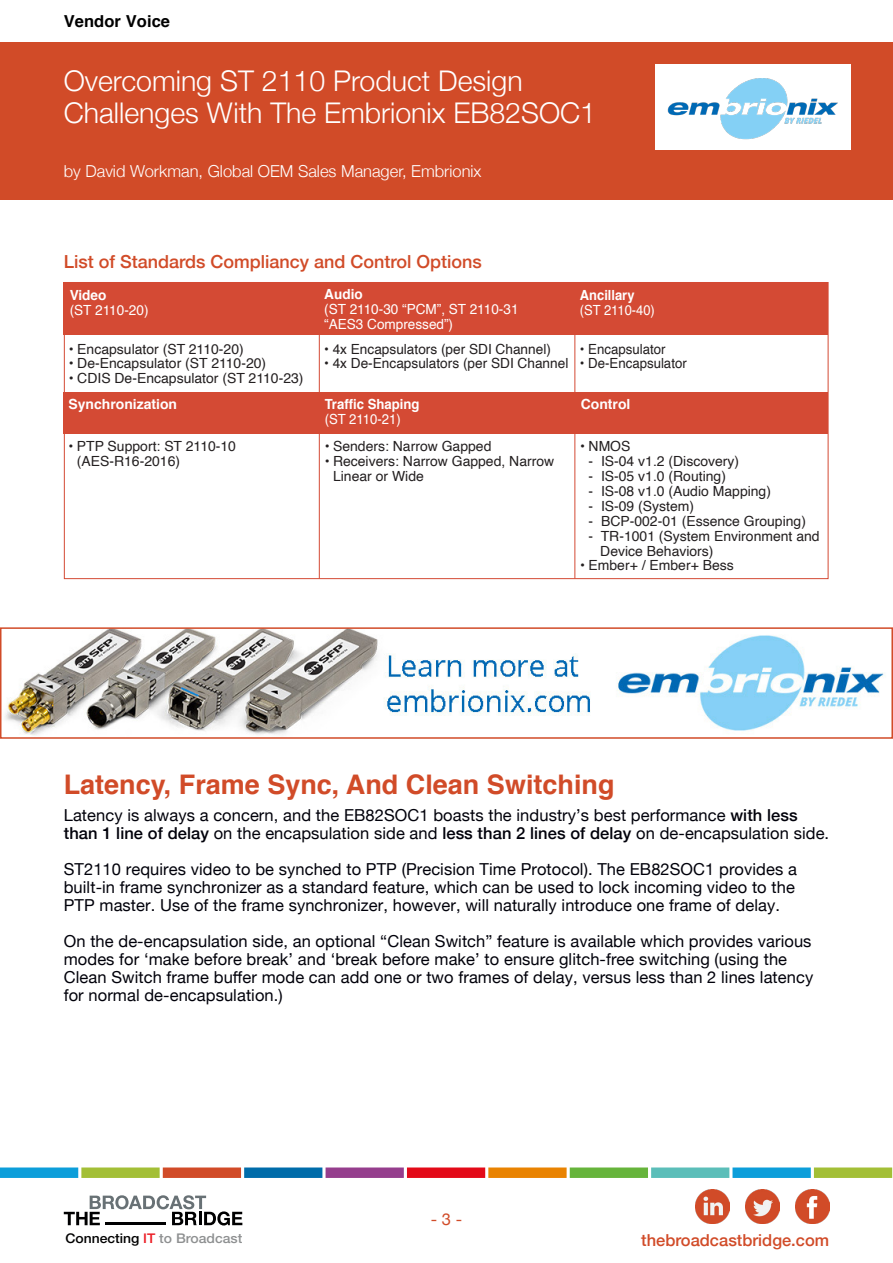
<style>
.page{position:relative;width:893px;height:1263px;background:#fff}
.page>*{position:absolute;margin:0;border:0;box-sizing:border-box;transform-origin:0 0}
.t1{font:300 28.5px/31.5px "Helvetica Neue";color:#fff}
.Column_Section_Title{font:700 27px "Helvetica";color:#d14b28}
.Column_Section_Sub{font:500 18px "Helvetica Neue";color:#d14b28}
.t2{font:16.5px/18px "Helvetica Neue";letter-spacing:.005em;color:#00000a}
.t3{font:300 16.5px "Helvetica Neue";color:#fff}
.t4{font:500 16.5px "Helvetica Neue";color:#d14b28}
.t5{font:700 16.5px "Helvetica";letter-spacing:.005em;color:#000}
.t6{font:16.5px "Helvetica Neue";color:#d14b28}
.t7{font:13.95px/14.9px "Helvetica";color:#231f20}
.t8{font:13.95px/14.9px "Helvetica";color:#fff}
.t9{font:13.95px "Helvetica";color:#231f20;scale:.95 1}
.t10{font:700 13.95px/14.9px "Helvetica";color:#fff;scale:.94 1}
.t11{font:700 13.95px "Helvetica";color:#fff}
.t12{font:13.95px/14.9px "Helvetica";color:#fff;scale:.93 1}
.t13{font:500 13.35px "Helvetica Neue";color:#8e9091;scale:1.04 1}
.s1{font-weight:700}
.s2{font-weight:400}
.s3{font-weight:500}
.s4{color:#000001}
.s5{color:#ec1d25}
</style>
<div class="page">
<div style="left:0;top:43px;width:893px;height:157px;background:#d14b28"></div>
<div style="left:814px;top:1167px;width:78px;height:11px;background:#a3bf36"></div>
<div style="left:732px;top:1167px;width:79px;height:11px;background:#0c9eda"></div>
<div style="left:651px;top:1167px;width:78px;height:11px;background:#5bbeb9"></div>
<div style="left:570px;top:1167px;width:78px;height:11px;background:#66b43b"></div>
<div style="left:488px;top:1167px;width:79px;height:11px;background:#e98301"></div>
<div style="left:407px;top:1167px;width:78px;height:11px;background:#e30a18"></div>
<div style="left:326px;top:1167px;width:78px;height:11px;background:#953e8d"></div>
<div style="left:244px;top:1167px;width:78px;height:11px;background:#006caa"></div>
<div style="left:163px;top:1167px;width:78px;height:11px;background:#d14b28"></div>
<div style="left:81px;top:1167px;width:79px;height:11px;background:#a3bf36"></div>
<div style="left:0;top:1167px;width:78px;height:11px;background:#0c9eda"></div>
<svg style="left:64px;top:1195px;width:178px;height:30px"></svg>
<hr style="left:105px;top:1222px;width:61px;height:3px;background:#000001">
<div style="left:655px;top:65px;width:195px;height:85px;background:#fff"></div>
<img style="left:695px;top:1190px;width:34px;height:34px">
<img style="left:745px;top:1190px;width:34px;height:34px">
<img style="left:795px;top:1190px;width:34px;height:34px">
<img style="left:667px;top:78px;width:171px;height:62px">
<img style="left:5px;top:630px;width:880px;height:105px">
<div style="left:0;top:627px;width:893px;height:112px;border:2px solid #d14b28"></div>
<div style="left:64px;top:282px;width:764px;height:53px;background:#d44a34"></div>
<div style="left:64px;top:393px;width:764px;height:41px;background:#d44a34"></div>
<hr style="left:319px;top:303px;width:1px;height:276px;background:#d44a34">
<hr style="left:574px;top:309px;width:1px;height:270px;background:#d44a34">
<p class="t5" style="left:64px;top:8px;width:108px">Vendor Voice</p>
<h1 class="t1" style="left:64px;top:63px;width:534px">Overcoming ST 2110 Product Design<br>Challenges With The Embrionix EB82SOC1</h1>
<p class="t3" style="left:64px;top:158px;width:419px">by David Workman, Global OEM Sales Manager, Embrionix</p>
<p class="Column_Section_Sub" style="left:64px;top:248px;width:420px">List of Standards Compliancy and Control Options</p>
<p class="t8" style="left:70px;top:288px;width:80px"><span class="s1">Video<br></span>(ST 2110-20)</p>
<p class="t7" style="left:69px;top:342px;width:176px">• Encapsulator (ST 2110-20)</p>
<p class="t7" style="left:69px;top:357px;width:199px">• De-Encapsulator (ST 2110-20)</p>
<p class="t7" style="left:69px;top:371px;width:236px">• CDIS De-Encapsulator (ST 2110-23)</p>
<p class="t11" style="left:68px;top:392px;width:110px">Synchronization</p>
<p class="t7" style="left:77px;top:439px;width:161px;text-indent:-8px">• PTP Support: ST 2110-10 (AES-R16-2016)</p>
<p class="t8" style="left:324px;top:287px;width:196px"><span class="s1">Audio<br></span>(ST 2110-30 “PCM”, ST 2110-31 “AES3 Compressed”)</p>
<p class="t7" style="left:324px;top:342px;width:228px">• 4x Encapsulators (per SDI Channel)</p>
<p class="t7" style="left:324px;top:357px;width:246px">• 4x De-Encapsulators (per SDI Channel</p>
<p class="t10" style="left:325px;top:396px;width:102px">Traffic Shaping <span class="s2">(ST 2110-21)</span></p>
<p class="t7" style="left:325px;top:439px;width:168px">• Senders: Narrow Gapped</p>
<p class="t7" style="left:333px;top:454px;width:223px;text-indent:-8px">• Receivers: Narrow Gapped, Narrow<br>Linear or Wide</p>
<p class="t12" style="left:580px;top:288px;width:82px"><span class="s1">Ancillary </span>(ST 2110-40)</p>
<p class="t9" style="left:580px;top:338px;width:92px">• Encapsulator</p>
<p class="t9" style="left:580px;top:353px;width:114px">• De-Encapsulator</p>
<p class="t11" style="left:581px;top:392px;width:51px">Control</p>
<p class="t7" style="left:580px;top:439px;width:52px">• NMOS</p>
<p class="t7" style="left:589px;top:454px;width:152px">- IS-04 v1.2 (Discovery)</p>
<p class="t7" style="left:589px;top:469px;width:139px">- IS-05 v1.0 (Routing)</p>
<p class="t7" style="left:589px;top:484px;width:184px">- IS-08 v1.0 (Audio Mapping)</p>
<p class="t7" style="left:589px;top:499px;width:107px">- IS-09 (System)</p>
<p class="t7" style="left:589px;top:514px;width:219px">- BCP-002-01 (Essence Grouping)</p>
<p class="t7" style="left:600px;top:529px;width:221px;text-indent:-12px">- TR-1001 (System Environment and<br>Device Behaviors)</p>
<p class="t7" style="left:580px;top:559px;width:155px">• Ember+ / Ember+ Bess</p>
<p class="Column_Section_Title" style="left:64px;top:763px;width:552px">Latency, Frame Sync, And Clean Switching</p>
<p class="t2" style="left:64px;top:807px;width:767px">Latency is always a concern, and the EB82SOC1 boasts the industry’s best performance <span class="s3">with less than 1 line of delay</span> on the encapsulation side and <span class="s3">less than 2 lines of delay</span> on de-encapsulation side.</p>
<p class="t2" style="left:64px;top:861px;width:735px">ST2110 requires video to be synched to PTP (Precision Time Protocol). The EB82SOC1 provides a built-in frame synchronizer as a standard feature, which can be used to lock incoming video to the<br>PTP master. Use of the frame synchronizer, however, will naturally introduce one frame of delay.</p>
<p class="t2" style="left:64px;top:933px;width:751px">On the de-encapsulation side, an optional “Clean Switch” feature is available which provides various modes for ‘make before break’ and ‘break before make’ to ensure glitch-free switching (using the Clean Switch frame buffer mode can add one or two frames of delay, versus less than 2 lines latency for normal de-encapsulation.)</p>
<p class="t6" style="left:431px;top:1207px;width:33px">- 3 -</p>
<p class="t13" style="left:65px;top:1230px;width:172px"><span class="s4">Connecting</span> <span class="s5">IT</span> to Broadcast</p>
<p class="t4" style="left:641px;top:1227px;width:189px">thebroadcastbridge.com</p>
</div>
